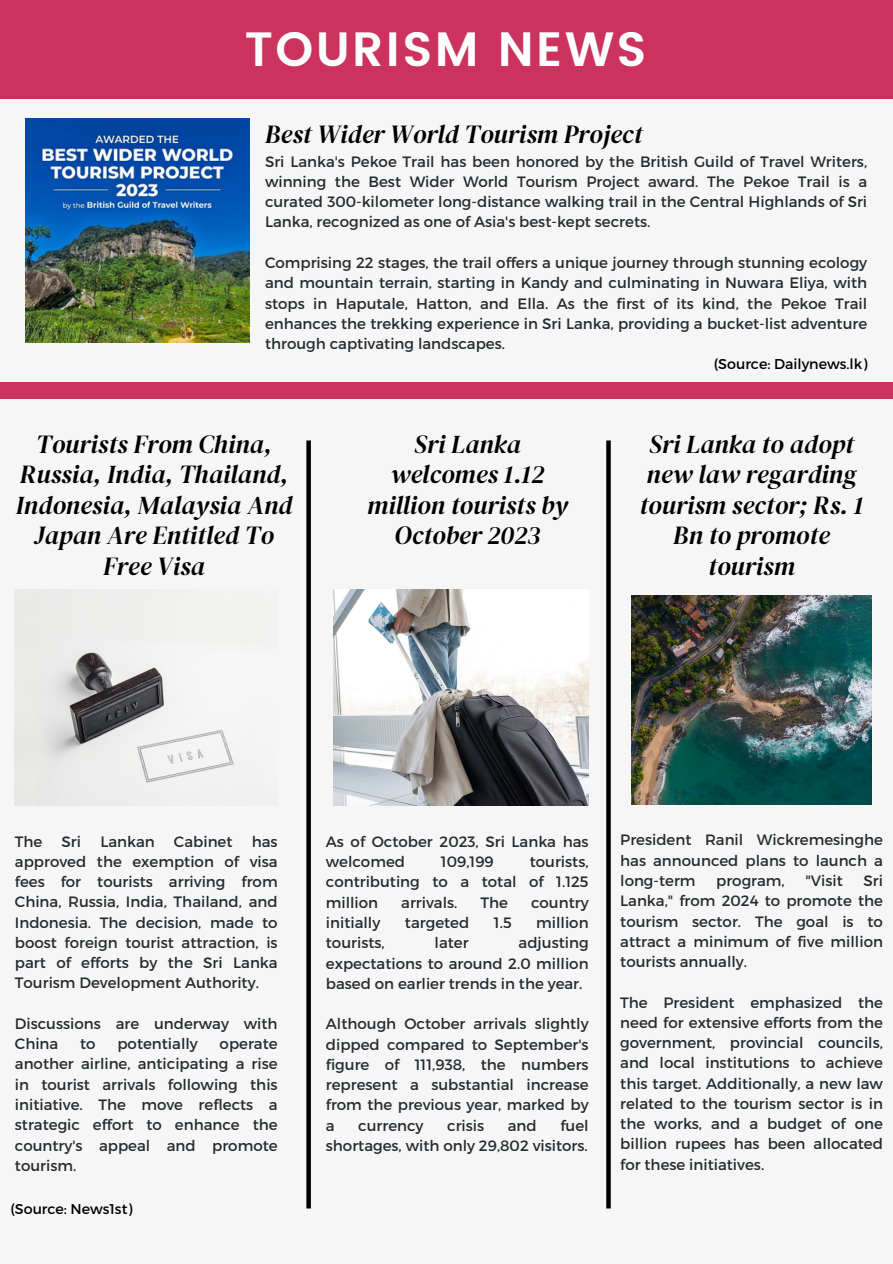
<style>
.page{position:relative;width:893px;height:1264px;background:#fff}
.page>*{position:absolute;margin:0;border:0;box-sizing:border-box;transform-origin:0 0}
.t1{font:600 48.15px "Poppins";letter-spacing:.05em;color:#fff}
.t2{font:italic 25.8px/30.3px "DM Serif Display";color:#000;text-align:center}
.t3{font:15px/20.2px "Montserrat";color:#252b2f;text-align:justify}
.t4{font:14.25px "Montserrat";color:#000}
</style>
<div class="page">
<div style="left:0;top:0;width:892px;height:1263px;background:#cb325d"></div>
<div style="left:0;top:99px;width:892px;height:282px;background:#f6f6f6"></div>
<img style="left:26px;top:118px;width:224px;height:224px">
<div style="left:0;top:399px;width:892px;height:864px;background:#f6f6f6"></div>
<img style="left:15px;top:589px;width:219px;height:216px">
<div style="left:306px;top:440px;width:5px;height:768px;background:#000"></div>
<svg style="left:606px;top:440px;width:4px;height:768px;background:#101010"></svg>
<img style="left:333px;top:589px;width:255px;height:216px">
<img style="left:631px;top:595px;width:240px;height:209px">
<p class="t1" style="left:245px;top:21px;width:403px">TOURISM NEWS</p>
<p class="t2" style="left:265px;top:118px;width:379px">Best Wider World Tourism Project</p>
<p class="t3" style="left:265px;top:150px;width:603px">Sri Lanka's Pekoe Trail has been honored by the British Guild of Travel Writers, winning the Best Wider World Tourism Project award. The Pekoe Trail is a curated 300-kilometer long-distance walking trail in the Central Highlands of Sri Lanka, recognized as one of Asia's best-kept secrets.</p>
<p class="t3" style="left:265px;top:252px;width:603px">Comprising 22 stages, the trail offers a unique journey through stunning ecology and mountain terrain, starting in Kandy and culminating in Nuwara Eliya, with stops in Haputale, Hatton, and Ella. As the first of its kind, the Pekoe Trail enhances the trekking experience in Sri Lanka, providing a bucket-list adventure through captivating landscapes.</p>
<p class="t2" style="left:16px;top:429px;width:278px">Tourists From China,<br>Russia, India, Thailand,<br>Indonesia, Malaysia And<br>Japan Are Entitled To<br>Free Visa</p>
<p class="t2" style="left:367px;top:429px;width:202px">Sri Lanka welcomes 1.12 million tourists by<br>October 2023</p>
<p class="t4" style="left:713px;top:354px;width:155px">(Source: Dailynews.lk)</p>
<p class="t2" style="left:639px;top:429px;width:226px">Sri Lanka to adopt new law regarding tourism sector; Rs. 1<br>Bn to promote tourism</p>
<p class="t3" style="left:15px;top:830px;width:29px">The</p>
<p class="t3" style="left:62px;top:830px;width:21px">Sri</p>
<p class="t3" style="left:100px;top:830px;width:56px">Lankan</p>
<p class="t3" style="left:174px;top:830px;width:60px">Cabinet</p>
<p class="t3" style="left:15px;top:830px;width:264px;text-indent:237px">has approved the exemption of visa fees for tourists arriving from China, Russia, India, Thailand, and Indonesia. The decision, made to boost foreign tourist attraction, is part of efforts by the Sri Lanka Tourism Development Authority.</p>
<p class="t3" style="left:15px;top:1012px;width:264px">Discussions are underway with<br>China</p>
<p class="t3" style="left:80px;top:1032px;width:17px">to</p>
<p class="t3" style="left:117px;top:1032px;width:82px">potentially</p>
<p class="t3" style="left:15px;top:1032px;width:264px;text-indent:205px">operate another airline, anticipating a rise in tourist arrivals following this initiative. The move reflects a strategic effort to enhance the country's appeal and promote tourism.</p>
<p class="t4" style="left:10px;top:1199px;width:123px">(Source: News1st)</p>
<p class="t3" style="left:326px;top:830px;width:264px">As of October 2023, Sri Lanka has welcomed</p>
<p class="t3" style="left:326px;top:851px;width:264px;text-indent:204px">tourists, contributing to a total of 1.125 million</p>
<p class="t3" style="left:441px;top:851px;width:54px">109,199</p>
<p class="t3" style="left:401px;top:891px;width:58px">arrivals.</p>
<p class="t3" style="left:480px;top:891px;width:29px">The</p>
<p class="t3" style="left:531px;top:891px;width:59px">country</p>
<p class="t3" style="left:326px;top:911px;width:56px">initially</p>
<p class="t3" style="left:405px;top:911px;width:66px">targeted</p>
<p class="t3" style="left:494px;top:911px;width:19px">1.5</p>
<p class="t3" style="left:536px;top:911px;width:54px">million</p>
<p class="t3" style="left:326px;top:932px;width:60px">tourists,</p>
<p class="t3" style="left:434px;top:932px;width:36px">later</p>
<p class="t3" style="left:326px;top:932px;width:264px;text-indent:193px">adjusting expectations to around 2.0 million based on earlier trends in the year.</p>
<p class="t3" style="left:326px;top:1013px;width:264px">Although October arrivals slightly dipped compared to September's figure of 111,938, the numbers represent a substantial increase from the previous year, marked by a</p>
<p class="t3" style="left:358px;top:1114px;width:67px">currency</p>
<p class="t3" style="left:447px;top:1114px;width:38px">crisis</p>
<p class="t3" style="left:508px;top:1114px;width:30px">and</p>
<p class="t3" style="left:326px;top:1114px;width:264px;text-align:right">fuel<br>shortages, with only 29,802 visitors.</p>
<p class="t3" style="left:620px;top:829px;width:264px">President Ranil Wickremesinghe has announced plans to launch a long-term</p>
<p class="t3" style="left:620px;top:869px;width:264px;text-indent:243px">Sri Lanka," from 2024 to promote the tourism sector. The goal is to attract a minimum of five million tourists annually.</p>
<p class="t3" style="left:620px;top:991px;width:264px">The President emphasized the need for extensive efforts from the government, provincial councils, and local institutions to achieve this target. Additionally, a new law related to the tourism sector is in the works, and a budget of one billion rupees has been allocated for these initiatives.</p>
<p class="t3" style="left:716px;top:869px;width:70px">program,</p>
<p class="t3" style="left:805px;top:869px;width:39px">"Visit</p>
</div>
